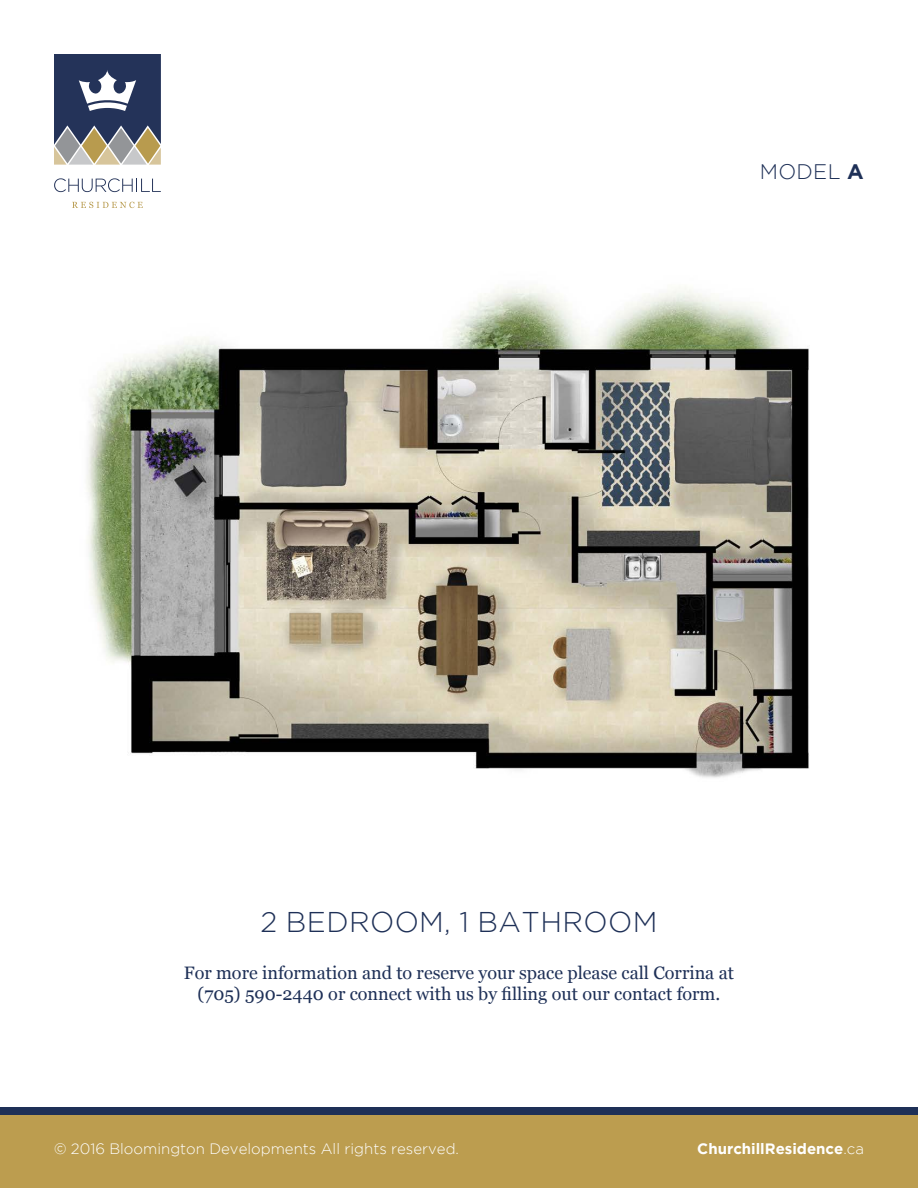
<style>
.page{position:relative;width:918px;height:1188px;background:#fff}
.page>*{position:absolute;margin:0;border:0;box-sizing:border-box;transform-origin:0 0}
.t1{font:300 28.5px "Gotham";letter-spacing:.015em;color:#1e3057}
.t2{font:300 21px "Gotham";letter-spacing:.015em;color:#1e3057}
.t3{font:18px "Georgia";color:#1e3057}
.t4{font:300 15px "Gotham";color:#fff}
.t5{font:700 15px "Gotham";color:#fff}
.s1{font-weight:700}
.s2{font-weight:300}
</style>
<div class="page">
<div style="left:0;top:1115px;width:918px;height:73px;background:#bc9d4f"></div>
<div style="left:0;top:1107px;width:918px;height:8px;background:#1e3057"></div>
<img style="left:60px;top:192px;width:749px;height:586px">
<svg style="left:72px;top:202px;width:71px;height:6px"></svg>
<svg style="left:54px;top:178px;width:107px;height:14px"></svg>
<svg style="left:54px;top:54px;width:107px;height:111px"></svg>
<p class="t2" style="left:760px;top:161px;width:105px">MODEL <span class="s1">A</span></p>
<p class="t1" style="left:260px;top:906px;width:399px">2 BEDROOM, 1 BATHROOM</p>
<p class="t3" style="left:184px;top:959px;width:552px">For more information and to reserve your space please call Corrina at</p>
<p class="t3" style="left:198px;top:981px;width:524px">(705) 590-2440 or connect with us by filling out our contact form.</p>
<p class="t4" style="left:54px;top:1141px;width:407px">© 2016 Bloomington Developments All rights reserved.</p>
<p class="t5" style="left:697px;top:1140px;width:168px">ChurchillResidence<span class="s2">.ca</span></p>
</div>
